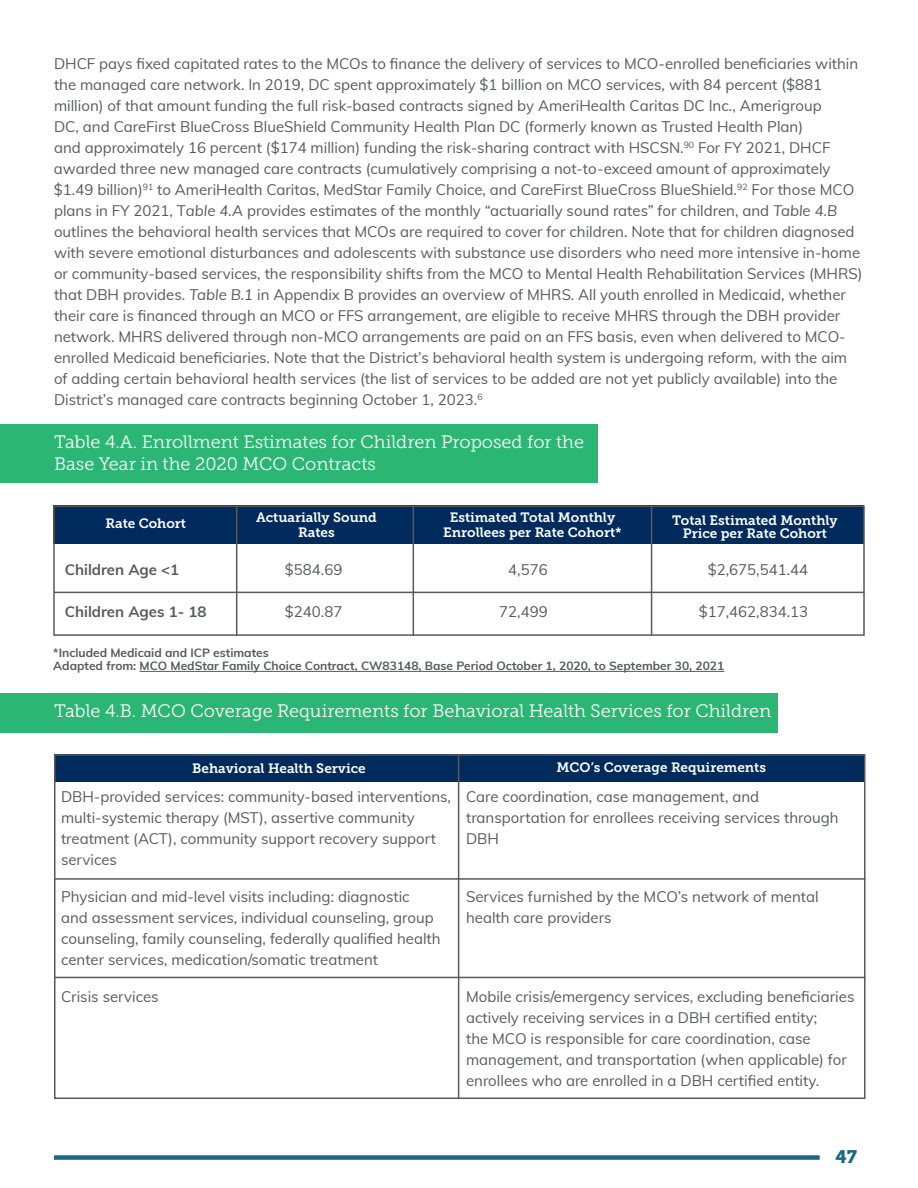
<style>
.page{position:relative;width:918px;height:1188px;background:#fff}
.page>*{position:absolute;margin:0;border:0;box-sizing:border-box;transform-origin:0 0}
.t1{font:18px/21.6px "Museo Slab 300";color:#fff}
.t2{font:18px "Museo Slab 900";color:#1a6887}
.t3{font:15px/21px "Muli";color:#58595b}
.t4{font:700 15px "Muli";color:#58595b}
.t5{font:13.5px/15px "Museo Slab 700";color:#fff;text-align:center}
.t6{font:700 12px/13.5px "Muli";color:#58595b}
.s1{font-style:italic}
</style>
<div class="page">
<div style="left:54px;top:1155px;width:766px;height:5px;background:#1a6887"></div>
<div style="left:53px;top:505px;width:811px;height:39px;background:#002b5c"></div>
<div style="left:0;top:424px;width:597px;height:58px;background:#2bb673"></div>
<div style="left:53px;top:505px;width:812px;height:131px;border:2px solid #58595b"></div>
<hr style="left:236px;top:505px;width:1px;height:131px;background:#58595b">
<hr style="left:413px;top:505px;width:1px;height:131px;background:#58595b">
<hr style="left:651px;top:505px;width:1px;height:131px;background:#58595b">
<hr style="left:54px;top:592px;width:811px;height:1px;background:#58595b">
<hr style="left:140px;top:671px;width:584px;height:1px;background:#58595b">
<div style="left:0;top:693px;width:778px;height:40px;background:#2bb673"></div>
<div style="left:54px;top:754px;width:811px;height:28px;background:#002b5c"></div>
<div style="left:54px;top:754px;width:812px;height:345px;border:2px solid #58595b"></div>
<hr style="left:458px;top:754px;width:1px;height:345px;background:#58595b">
<hr style="left:55px;top:878px;width:811px;height:2px;background:#58595b">
<hr style="left:55px;top:977px;width:811px;height:1px;background:#58595b">
<p class="t3" style="left:54px;top:52px;width:810px">DHCF pays fixed capitated rates to the MCOs to finance the delivery of services to MCO-enrolled beneficiaries within the managed care network. In 2019, DC spent approximately $1 billion on MCO services, with 84 percent ($881 million) of that amount funding the full risk-based contracts signed by AmeriHealth Caritas DC Inc., Amerigroup<br>DC, and CareFirst BlueCross BlueShield Community Health Plan DC (formerly known as Trusted Health Plan)<br>and approximately 16 percent ($174 million) funding the risk-sharing contract with HSCSN.<sup>90</sup> For FY 2021, DHCF awarded three new managed care contracts (cumulatively comprising a not-to-exceed amount of approximately $1.49 billion)<sup>91</sup> to AmeriHealth Caritas, MedStar Family Choice, and CareFirst BlueCross BlueShield.<sup>92</sup> For those MCO plans in FY 2021, T<span class="s1">able 4.A</span> provides estimates of the monthly “actuarially sound rates” for children, and <span class="s1">Table 4.B </span>outlines the behavioral health services that MCOs are required to cover for children. Note that for children diagnosed with severe emotional disturbances and adolescents with substance use disorders who need more intensive in-home or community-based services, the responsibility shifts from the MCO to Mental Health Rehabilitation Services (MHRS) that DBH provides. <span class="s1">Table B.1</span> in Appendix B provides an overview of MHRS. All youth enrolled in Medicaid, whether their care is financed through an MCO or FFS arrangement, are eligible to receive MHRS through the DBH provider network. MHRS delivered through non-MCO arrangements are paid on an FFS basis, even when delivered to MCO&shy;enrolled Medicaid beneficiaries. Note that the District’s behavioral health system is undergoing reform, with the aim of adding certain behavioral health services (the list of services to be added are not yet publicly available) into the District’s managed care contracts beginning October 1, 2023.<sup>6</sup></p>
<p class="t1" style="left:54px;top:431px;width:532px">Table 4.A. Enrollment Estimates for Children Proposed for the<br>Base Year in the 2020 MCO Contracts</p>
<p class="t5" style="left:106px;top:516px;width:82px">Rate Cohort</p>
<p class="t5" style="left:256px;top:510px;width:122px">Actuarially Sound<br>Rates</p>
<p class="t5" style="left:443px;top:510px;width:180px">Estimated Total Monthly<br>Enrollees per Rate Cohort*</p>
<p class="t5" style="left:672px;top:513px;width:167px;line-height:13.5px">Total Estimated Monthly<br>Price per Rate Cohort</p>
<p class="t4" style="left:65px;top:559px;width:116px">Children Age &lt;1</p>
<p class="t4" style="left:65px;top:601px;width:143px">Children Ages 1- 18</p>
<p class="t3" style="left:708px;top:559px;width:102px">$2,675,541.44</p>
<p class="t3" style="left:699px;top:601px;width:111px">$17,462,834.13</p>
<p class="t6" style="left:53px;top:645px;width:673px">*Included Medicaid and ICP estimates<br>Adapted from: MCO MedStar Family Choice Contract, CW83148, Base Period October 1, 2020, to September 30, 2021</p>
<p class="t1" style="left:54px;top:700px;width:719px">Table 4.B. MCO Coverage Requirements for Behavioral Health Services for Children</p>
<p class="t3" style="left:285px;top:559px;width:59px">$584.69</p>
<p class="t3" style="left:285px;top:601px;width:59px">$240.87</p>
<p class="t3" style="left:508px;top:559px;width:41px">4,576</p>
<p class="t3" style="left:499px;top:601px;width:50px">72,499</p>
<p class="t5" style="left:192px;top:760px;width:175px">Behavioral Health Service</p>
<p class="t5" style="left:557px;top:760px;width:211px">MCO’s Coverage Requirements</p>
<p class="t3" style="left:61px;top:785px;width:391px">DBH-provided services: community-based interventions, multi-systemic therapy (MST), assertive community treatment (ACT), community support recovery support services</p>
<p class="t3" style="left:61px;top:885px;width:381px">Physician and mid-level visits including: diagnostic<br>and assessment services, individual counseling, group counseling, family counseling, federally qualified health center services, medication/somatic treatment</p>
<p class="t3" style="left:61px;top:985px;width:99px">Crisis services</p>
<p class="t3" style="left:466px;top:785px;width:374px">Care coordination, case management, and transportation for enrollees receiving services through<br>DBH</p>
<p class="t3" style="left:466px;top:885px;width:354px">Services furnished by the MCO’s network of mental health care providers</p>
<p class="t3" style="left:466px;top:985px;width:390px">Mobile crisis/emergency services, excluding beneficiaries actively receiving services in a DBH certified entity;<br>the MCO is responsible for care coordination, case management, and transportation (when applicable) for enrollees who are enrolled in a DBH certified entity.</p>
<p class="t2" style="left:835px;top:1146px;width:23px">47</p>
</div>
